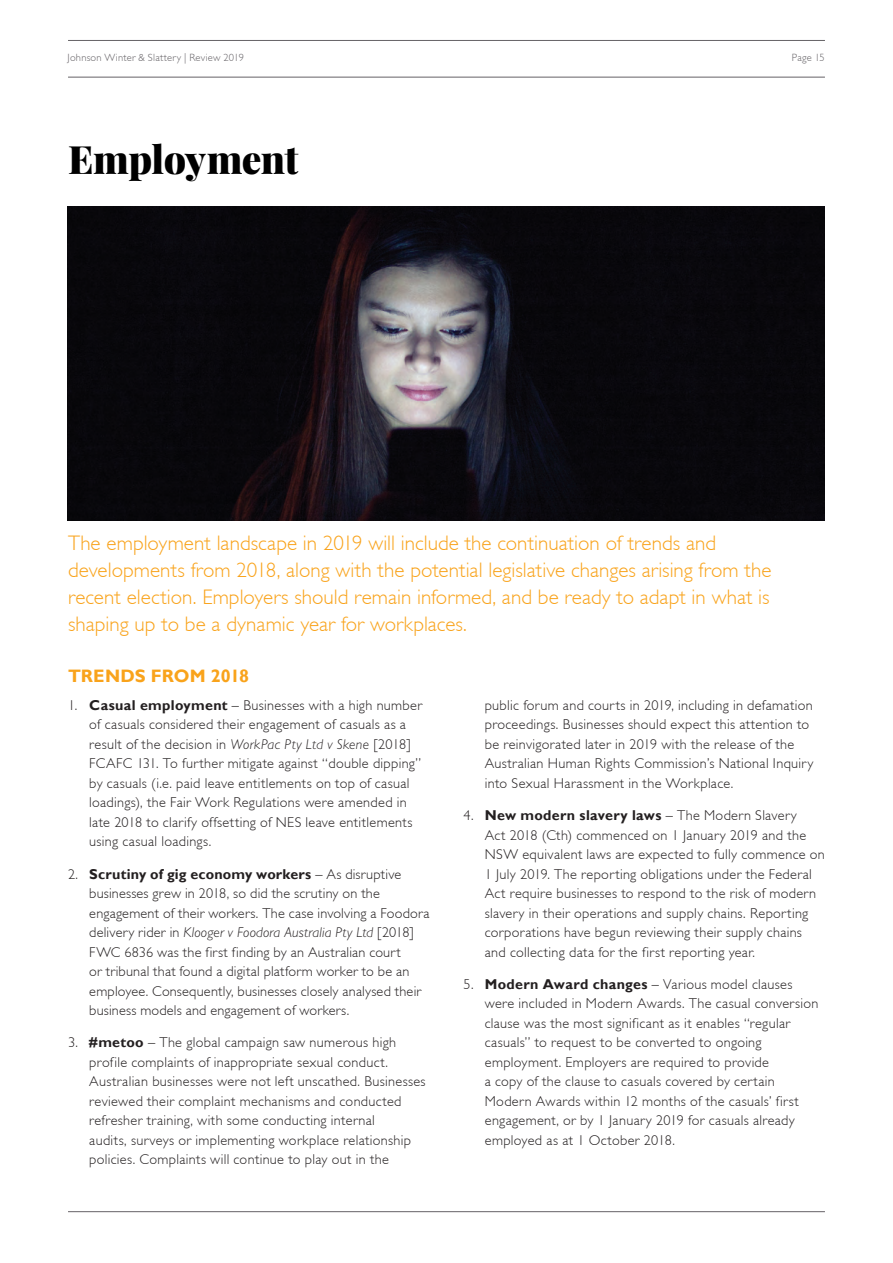
<style>
.page{position:relative;width:893px;height:1263px;background:#fff}
.page>*{position:absolute;margin:0;border:0;box-sizing:border-box;transform-origin:0 0}
.t1{font:900 39px "Playfair Display";letter-spacing:-.015em;color:#000}
.t2{font:300 21px/27px "Gill Sans";color:#f9a31b}
.t3{font:700 18px "Gill Sans";letter-spacing:.005em;color:#f9a31b}
.t4{font:300 14.25px/19.5px "Gill Sans";letter-spacing:.02em;color:#231f20}
.t5{font:italic 300 14.25px "Gill Sans Std";letter-spacing:.01em;color:#231f20}
.t6{font:300 10.5px "Gill Sans";letter-spacing:.025em;color:#656266}
.s1{font-weight:700}
.s2{font-family:"Gill Sans Std";font-style:italic}
.s3{font-family:"Gill Sans";font-style:normal}
</style>
<div class="page">
<hr style="left:68px;top:40px;width:757px;height:1px;background:#656266">
<hr style="left:68px;top:77px;width:757px;height:1px;background:#656266">
<hr style="left:68px;top:1211px;width:757px;height:1px;background:#656266">
<img style="left:67px;top:207px;width:758px;height:313px">
<p class="t6" style="left:68px;top:52px;width:178px">Johnson Winter &amp; Slattery | Review 2019</p>
<p class="t6" style="left:792px;top:52px;width:35px">Page 15</p>
<h1 class="t1" style="left:68px;top:134px;width:232px">Employment</h1>
<p class="t2" style="left:68px;top:530px;width:705px">The employment landscape in 2019 will include the continuation of trends and developments from 2018, along with the potential legislative changes arising from the recent election. Employers should remain informed, and be ready to adapt in what is shaping up to be a dynamic year for workplaces.</p>
<p class="t3" style="left:68px;top:665px;width:183px">TRENDS FROM 2018</p>
<p class="t4" style="left:89px;top:695px;width:334px;text-indent:-21px">1. <span class="s1">Casual employment</span> – Businesses with a high number of casuals considered their engagement of casuals as a result of the decision in <span class="s2">WorkPac Pty Ltd v Skene</span> [2018] FCAFC 131. To further mitigate against “double dipping” by casuals (i.e. paid leave entitlements on top of casual loadings), the Fair Work Regulations were amended in late 2018 to clarify offsetting of NES leave entitlements using casual loadings.</p>
<p class="t4" style="left:89px;top:864px;width:342px;text-indent:-21px">2. <span class="s1">Scrutiny of gig economy workers</span> – As disruptive businesses grew in 2018, so did the scrutiny on the engagement of their workers. The case involving a Foodora</p>
<p class="t5" style="left:89px;top:924px;width:326px"><span class="s3">delivery rider in</span> Klooger v Foodora Australia Pty Ltd <span class="s3">[2018]</span></p>
<p class="t4" style="left:89px;top:942px;width:333px">FWC 6836 was the first finding by an Australian court<br>or tribunal that found a digital platform worker to be an employee. Consequently, businesses closely analysed their business models and engagement of workers.</p>
<p class="t4" style="left:89px;top:1033px;width:338px;text-indent:-21px">3. <span class="s1">#metoo</span> – The global campaign saw numerous high profile complaints of inappropriate sexual conduct.<br>Australian businesses were not left unscathed. Businesses reviewed their complaint mechanisms and conducted refresher training, with some conducting internal<br>audits, surveys or implementing workplace relationship policies. Complaints will continue to play out in the</p>
<p class="t4" style="left:485px;top:695px;width:330px">public forum and courts in 2019, including in defamation proceedings. Businesses should expect this attention to be reinvigorated later in 2019 with the release of the Australian Human Rights Commission’s National Inquiry into Sexual Harassment in the Workplace.</p>
<p class="t4" style="left:485px;top:806px;width:341px;text-indent:-21px">4. <span class="s1">New modern slavery laws</span> – The Modern Slavery<br>Act 2018 (Cth) commenced on 1 January 2019 and the NSW equivalent laws are expected to fully commence on 1 July 2019. The reporting obligations under the Federal Act require businesses to respond to the risk of modern slavery in their operations and supply chains. Reporting corporations have begun reviewing their supply chains and collecting data for the first reporting year.</p>
<p class="t4" style="left:485px;top:974px;width:335px;text-indent:-21px">5. <span class="s1">Modern Award changes</span> – Various model clauses were included in Modern Awards. The casual conversion clause was the most significant as it enables “regular casuals” to request to be converted to ongoing employment. Employers are required to provide<br>a copy of the clause to casuals covered by certain Modern Awards within 12 months of the casuals’ first engagement, or by 1 January 2019 for casuals already employed as at 1 October 2018.</p>
</div>
